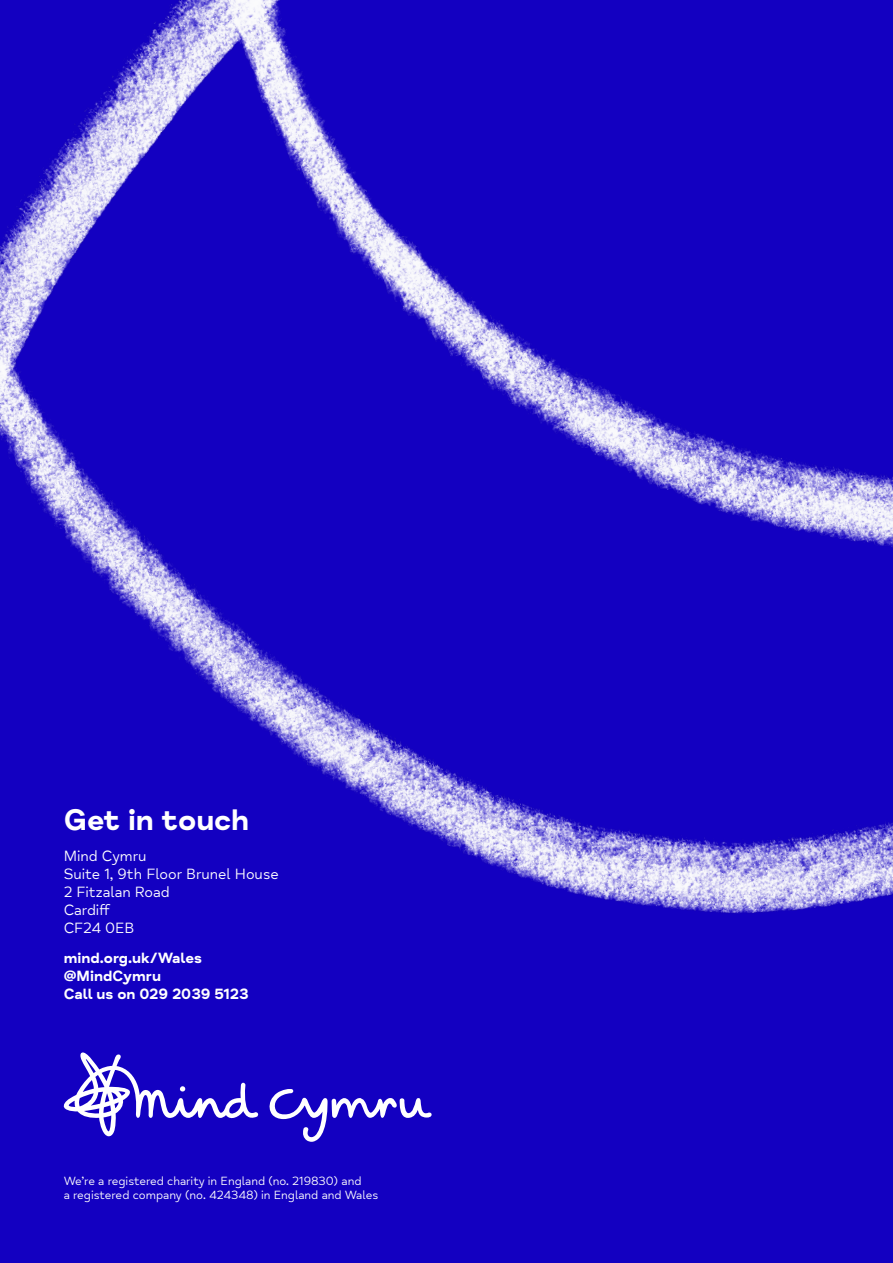
<style>
.page{position:relative;width:893px;height:1263px;background:#fff}
.page>*{position:absolute;margin:0;border:0;box-sizing:border-box;transform-origin:0 0}
.t1{font:700 30px "Mind Meridian";color:#fff}
.t2{font:15px/18px "Mind Meridian";color:#fff}
.t3{font:700 15px/18px "Mind Meridian";color:#fff}
.t4{font:12px/14.4px "Mind Meridian";color:#fff}
</style>
<div class="page">
<img style="left:0;top:0;width:893px;height:1263px">
<h1 class="t1" style="left:64px;top:802px;width:187px">Get in touch</h1>
<p class="t2" style="left:64px;top:847px;width:216px">Mind Cymru<br>Suite 1, 9th Floor Brunel House<br>2 Fitzalan Road<br>Cardiff<br>CF24 0EB</p>
<p class="t3" style="left:64px;top:949px;width:186px">mind.org.uk/Wales @MindCymru<br>Call us on 029 2039 5123</p>
<p class="t4" style="left:64px;top:1174px;width:316px">We’re a registered charity in England (no. 219830) and<br>a registered company (no. 424348) in England and Wales</p>
</div>
